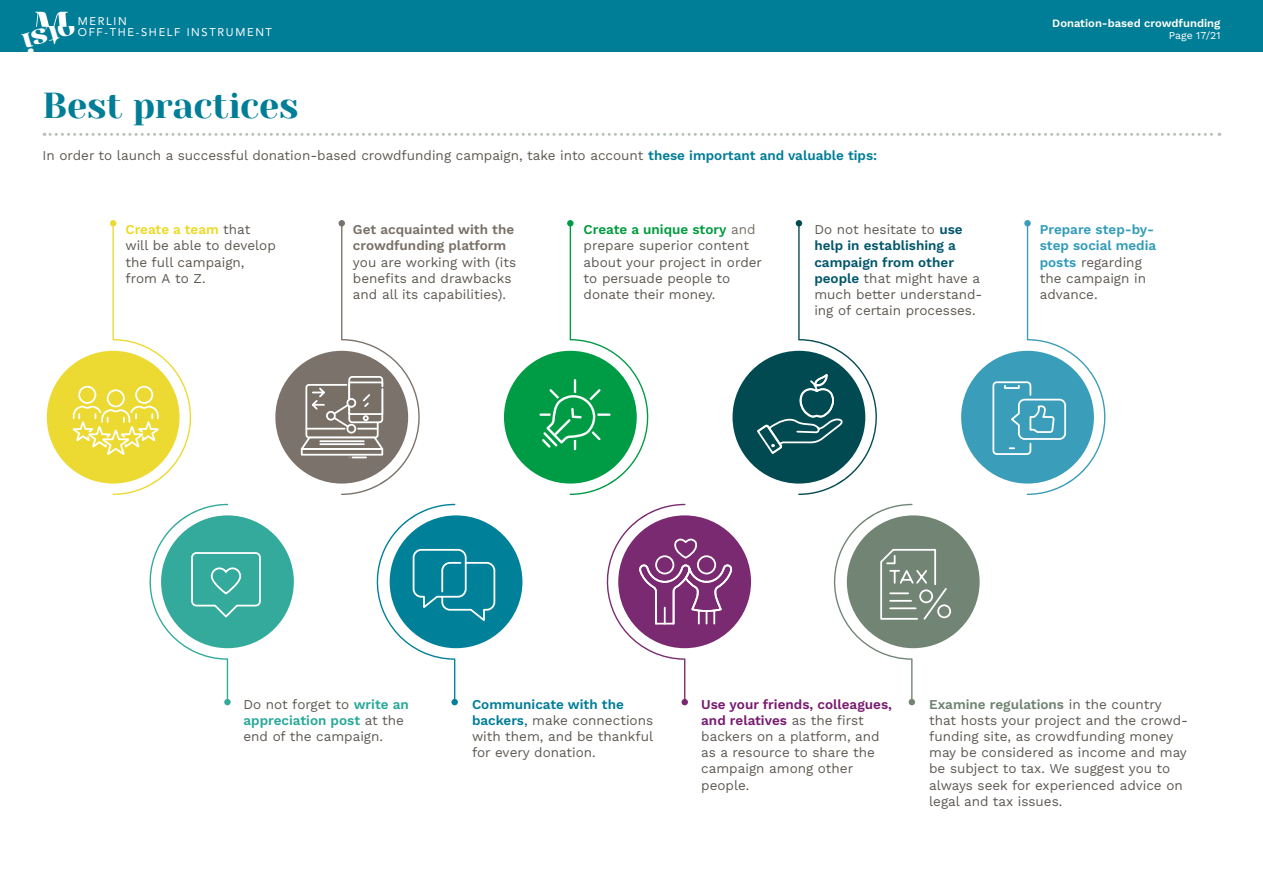
<style>
.page{position:relative;width:1263px;height:893px;background:#fff}
.page>*{position:absolute;margin:0;border:0;box-sizing:border-box;transform-origin:0 0}
.t1{font:36px "Yeseva One";letter-spacing:-.005em;color:#007d97}
.t2{font:800 31.05px "Famosa";color:#fff}
.t3{font:13.5px/16.2px "Work Sans";color:#5f5953}
.t4{font:600 13.5px/16.2px "Work Sans";color:#319cb8}
.t5{font:600 13.5px/16.2px "Work Sans";color:#787067}
.t6{font:600 11.25px "Work Sans";color:#fff}
.t7{font:11.1px/11.9px "Avenir LT Std";letter-spacing:.15em;color:#fff}
.t8{font:10.5px "Work Sans";color:#fff}
.s1{font-weight:600;color:#007d97}
.s2{font-weight:600;color:#ecda26}
.s3{font-weight:600;color:#009b3e}
.s4{color:#787067}
.s5{font-weight:400;color:#5f5953}
.s6{font-weight:600;color:#00566b}
.s7{font-weight:600;color:#28a899}
.s8{color:#045870}
.s9{font-weight:600;color:#771b6e}
.s10{font-weight:600;color:#6f8371}
</style>
<div class="page">
<div style="left:161px;top:515px;width:133px;height:133px;background:#33aa9b;border-radius:50%"></div>
<div style="left:224px;top:699px;width:7px;height:6px;background:#33aa9b;border-radius:50%"></div>
<div style="left:275px;top:351px;width:133px;height:133px;background:#7b736b;border-radius:50%"></div>
<div style="left:390px;top:515px;width:132px;height:133px;background:#008099;border-radius:50%"></div>
<div style="left:451px;top:699px;width:7px;height:6px;background:#008099;border-radius:50%"></div>
<div style="left:504px;top:351px;width:133px;height:133px;background:#009c45;border-radius:50%"></div>
<div style="left:567px;top:220px;width:7px;height:6px;background:#009c45;border-radius:50%"></div>
<div style="left:618px;top:515px;width:133px;height:133px;background:#7a2a71;border-radius:50%"></div>
<div style="left:681px;top:699px;width:7px;height:6px;background:#7a2a71;border-radius:50%"></div>
<div style="left:732px;top:351px;width:133px;height:133px;background:#024a52;border-radius:50%"></div>
<div style="left:961px;top:351px;width:133px;height:133px;background:#3a9db9;border-radius:50%"></div>
<div style="left:1024px;top:220px;width:7px;height:6px;background:#3a9db9;border-radius:50%"></div>
<div style="left:47px;top:351px;width:133px;height:133px;background:#ecda32;border-radius:50%"></div>
<div style="left:847px;top:515px;width:133px;height:133px;background:#728575;border-radius:50%"></div>
<svg style="left:44px;top:133px;width:1176px;height:3px"></svg>
<div style="left:0;top:0;width:1263px;height:51px;background:#007d97"></div>
<svg style="left:35px;top:12px;width:33px;height:15px"></svg>
<svg style="left:72px;top:220px;width:120px;height:275px"></svg>
<svg style="left:298px;top:220px;width:122px;height:275px"></svg>
<svg style="left:991px;top:223px;width:115px;height:272px"></svg>
<svg style="left:755px;top:220px;width:122px;height:275px"></svg>
<svg style="left:833px;top:504px;width:119px;height:201px"></svg>
<svg style="left:539px;top:223px;width:196px;height:479px"></svg>
<svg style="left:149px;top:504px;width:113px;height:198px"></svg>
<svg style="left:376px;top:504px;width:120px;height:198px"></svg>
<p class="t7" style="left:78px;top:15px;width:196px">MERLIN<br>OFF-THE-SHELF INSTRUMENT</p>
<h2 class="t2" style="left:83px;top:51px;width:57px;rotate:163deg">otsi</h2>
<p class="t6" style="left:1052px;top:14px;width:170px">Donation-based crowdfunding</p>
<p class="t8" style="left:1169px;top:28px;width:53px">Page 17/21</p>
<h1 class="t1" style="left:43px;top:79px;width:257px">Best practices</h1>
<p class="t3" style="left:43px;top:146px;width:836px">In order to launch a successful donation-based crowdfunding campaign, take into account <span class="s1">these important and valuable tips:</span></p>
<p class="t3" style="left:125px;top:221px;width:152px"><span class="s2">Create a team</span> that will be able to develop the full campaign, from A to Z.</p>
<p class="t5" style="left:353px;top:221px;width:163px">Get acquainted with the crowdfunding platform</p>
<p class="t3" style="left:353px;top:253px;width:165px">you are working with (its benefits and drawbacks and all its capabilities).</p>
<p class="t3" style="left:584px;top:221px;width:180px"><span class="s3">Create a unique story</span> <span class="s4">and </span>prepare superior content about your project in order to persuade people to donate their money.</p>
<p class="t4" style="left:1040px;top:221px;width:118px">Prepare step-by&shy;step social media posts <span class="s5">regarding the campaign in advance.</span></p>
<p class="t3" style="left:814px;top:221px;width:170px">Do not hesitate to <span class="s6">use help in establishing a campaign from other people</span> that might have a much better understand&shy;ing of certain processes.</p>
<p class="t3" style="left:243px;top:695px;width:167px">Do not forget to <span class="s7">write an appreciation post</span> at the end of the campaign.</p>
<p class="t3" style="left:472px;top:695px;width:183px"><span class="s1">Communicate with the backers</span><span class="s8">,</span> make connections with them, and be thankful for every donation.</p>
<p class="t3" style="left:701px;top:695px;width:192px"><span class="s9">Use your friends, colleagues, and relatives</span> as the first backers on a platform, and as a resource to share the campaign among other people.</p>
<p class="t3" style="left:929px;top:695px;width:260px"><span class="s10">Examine regulations</span> in the country that hosts your project and the crowd&shy;funding site, as crowdfunding money may be considered as income and may be subject to tax. We suggest you to always seek for experienced advice on legal and tax issues.</p>
</div>
